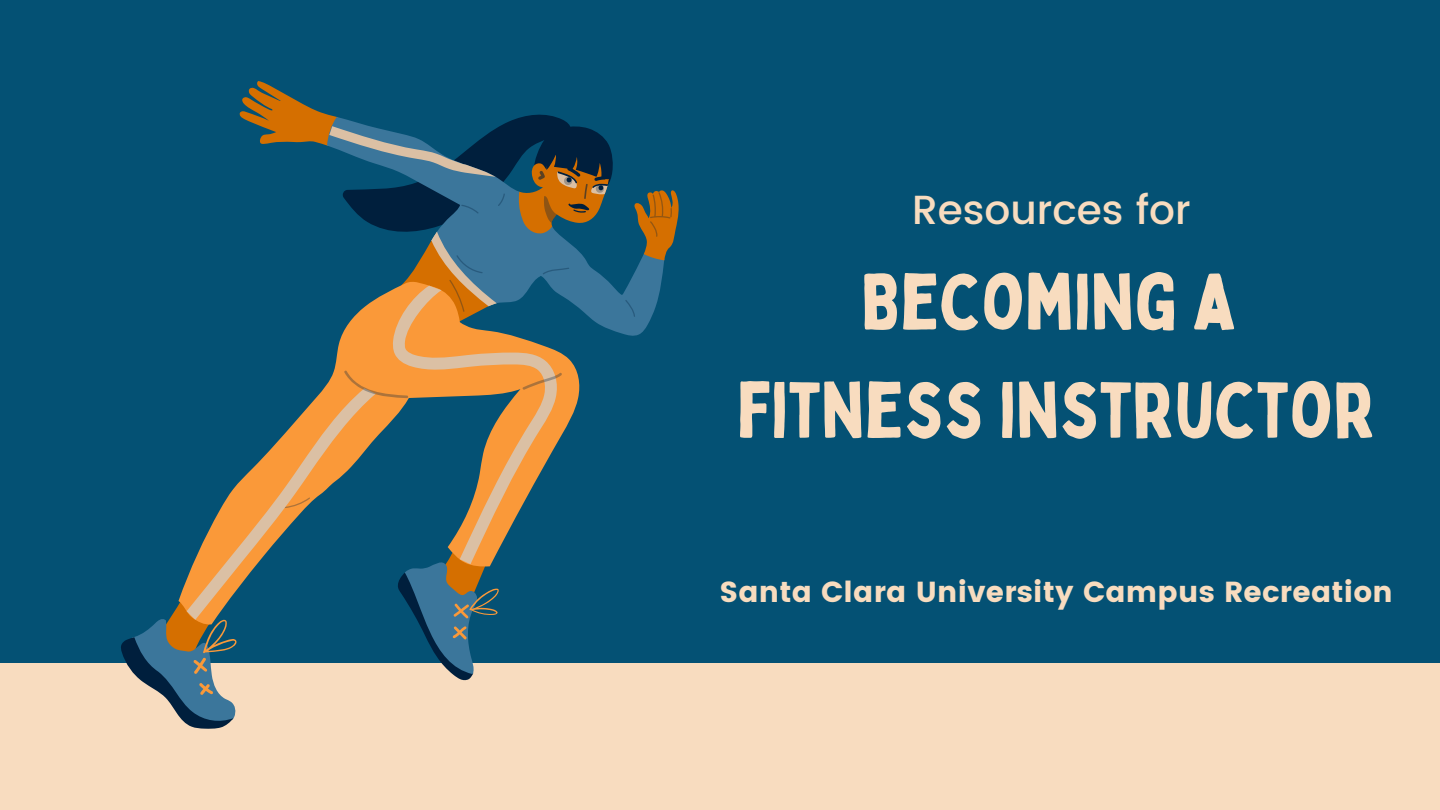
<style>
.page{position:relative;width:1440px;height:810px;background:#045174}
.page>*{position:absolute;margin:0;border:0;box-sizing:border-box;transform-origin:0 0}
.t1{font:77.5px/108.2px "Bobby Jones";color:#f8dcbf;text-align:center}
.t2{font:500 40.6px "Poppins";color:#f8dcbf}
.t3{font:29px "Poppins";letter-spacing:.01em;color:#f8dcbf}
</style>
<div class="page">
<div style="left:0;top:664px;width:1440px;height:146px;background:#f8dcbf"></div>
<svg style="left:616px;top:260px;width:48px;height:76px;fill:#3b769b"></svg>
<svg style="left:625px;top:299px;width:10px;height:18px"></svg>
<svg style="left:121px;top:81px;width:495px;height:648px"></svg>
<svg style="left:634px;top:190px;width:45px;height:70px"></svg>
<h2 class="t2" style="left:912px;top:186px;width:280px">Resources for</h2>
<p class="t1" style="left:737px;top:246px;width:640px">BECOMING A<br>FITNESS INSTRUCTOR</p>
<h1 class="t3" style="left:719px;top:575px;width:675px">Santa Clara University Campus Recreation</h1>
</div>
